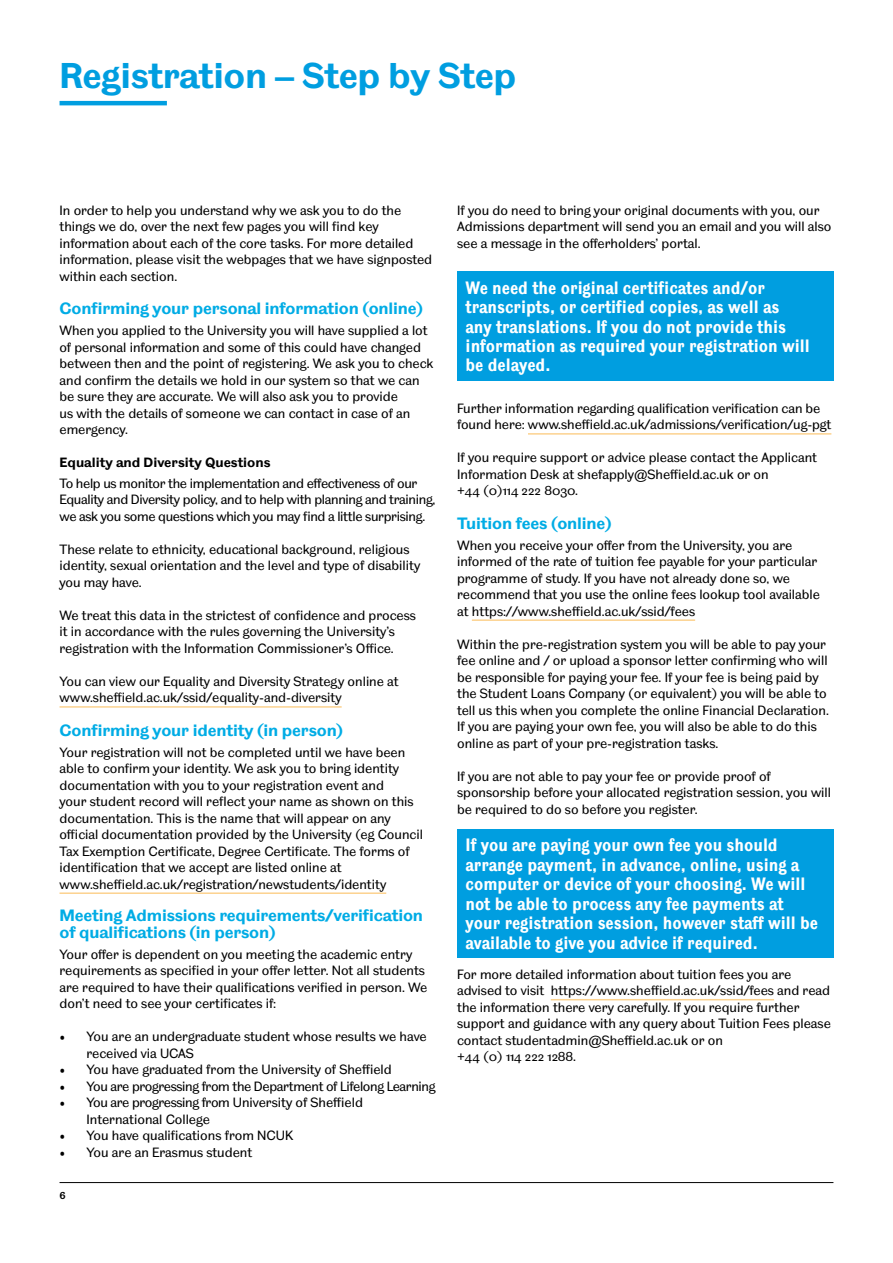
<style>
.page{position:relative;width:893px;height:1263px;background:#fff}
.page>*{position:absolute;margin:0;border:0;box-sizing:border-box;transform-origin:0 0}
.t1{font:700 36px "TUOS Blake";letter-spacing:-.01em;color:#009ee0}
.t2{font:700 18px/19.5px "TUOS Pro Blake Condensed";color:#fff}
.t3{font:700 16.5px/16.5px "TUOS Pro Blake";letter-spacing:-.01em;color:#00ace5}
.t4{font:13.5px/16.5px "TUOS Pro Blake";color:#000}
.t5{font:13.5px/16.5px "TUOS Pro Blake";letter-spacing:-.025em;color:#000}
.t6{font:700 13.5px "TUOS Pro Blake";color:#000}
.t7{font:700 10.5px "TUOS Pro Blake";color:#000}
</style>
<div class="page">
<hr style="left:60px;top:1182px;width:773px;height:1px;background:#000">
<hr style="left:60px;top:101px;width:107px;height:4px;background:#009ee0">
<hr style="left:60px;top:706px;width:282px;height:2px;background:#fcd28f">
<hr style="left:60px;top:892px;width:326px;height:2px;background:#fcd28f">
<hr style="left:528px;top:433px;width:303px;height:2px;background:#fcd28f">
<hr style="left:472px;top:619px;width:223px;height:2px;background:#fcd28f">
<hr style="left:551px;top:999px;width:223px;height:1px;background:#fcd28f">
<div style="left:457px;top:271px;width:376px;height:110px;background:#009ee0"></div>
<div style="left:457px;top:829px;width:376px;height:128px;background:#009ee0"></div>
<h1 class="t1" style="left:60px;top:53px;width:458px">Registration – Step by Step</h1>
<p class="t4" style="left:60px;top:202px;width:374px">In order to help you understand why we ask you to do the things we do, over the next few pages you will find key information about each of the core tasks. For more detailed information, please visit the webpages that we have signposted within each section.</p>
<p class="t3" style="left:60px;top:300px;width:365px">Confirming your personal information (online)</p>
<p class="t4" style="left:60px;top:322px;width:376px">When you applied to the University you will have supplied a lot of personal information and some of this could have changed between then and the point of registering. We ask you to check and confirm the details we hold in our system so that we can be sure they are accurate. We will also ask you to provide<br>us with the details of someone we can contact in case of an emergency.</p>
<p class="t6" style="left:60px;top:454px;width:212px">Equality and Diversity Questions</p>
<p class="t5" style="left:60px;top:475px;width:377px">To help us monitor the implementation and effectiveness of our<br>Equality and Diversity policy, and to help with planning and training, we ask you some questions which you may find a little surprising.</p>
<p class="t4" style="left:60px;top:541px;width:362px">These relate to ethnicity, educational background, religious identity, sexual orientation and the level and type of disability you may have.</p>
<p class="t4" style="left:60px;top:607px;width:358px">We treat this data in the strictest of confidence and process it in accordance with the rules governing the University’s registration with the Information Commissioner’s Office.</p>
<p class="t4" style="left:60px;top:673px;width:341px">You can view our Equality and Diversity Strategy online at www.sheffield.ac.uk/ssid/equality-and-diversity</p>
<p class="t3" style="left:60px;top:722px;width:285px">Confirming your identity (in person)</p>
<p class="t4" style="left:60px;top:743px;width:365px">Your registration will not be completed until we have been able to confirm your identity. We ask you to bring identity documentation with you to your registration event and<br>your student record will reflect your name as shown on this documentation. This is the name that will appear on any official documentation provided by the University (eg Council Tax Exemption Certificate, Degree Certificate. The forms of identification that we accept are listed online at www.sheffield.ac.uk/registration/newstudents/identity</p>
<p class="t3" style="left:60px;top:907px;width:365px">Meeting Admissions requirements/verification of qualifications (in person)</p>
<p class="t4" style="left:60px;top:945px;width:369px">Your offer is dependent on you meeting the academic entry requirements as specified in your offer letter. Not all students are required to have their qualifications verified in person. We don’t need to see your certificates if:</p>
<p class="t4" style="left:87px;top:1028px;width:342px;text-indent:-27px">• You are an undergraduate student whose results we have received via UCAS</p>
<p class="t4" style="left:60px;top:1061px;width:334px">• You have graduated from the University of Sheffield</p>
<p class="t5" style="left:60px;top:1077px;width:377px">• You are progressing from the Department of Lifelong Learning</p>
<p class="t4" style="left:87px;top:1094px;width:278px;text-indent:-27px">• You are progressing from University of Sheffield<br>International College</p>
<p class="t4" style="left:60px;top:1127px;width:235px">• You have qualifications from NCUK</p>
<p class="t4" style="left:60px;top:1143px;width:194px">• You are an Erasmus student</p>
<p class="t7" style="left:60px;top:1188px;width:8px">6</p>
<p class="t4" style="left:457px;top:202px;width:376px">If you do need to bring your original documents with you, our<br>Admissions department will send you an email and you will also see a message in the offerholders’ portal.</p>
<h2 class="t2" style="left:466px;top:277px;width:346px">We need the original certificates and/or transcripts, or certified copies, as well as any translations. If you do not provide this information as required your registration will be delayed.</h2>
<p class="t4" style="left:457px;top:400px;width:376px">Further information regarding qualification verification can be found here: www.sheffield.ac.uk/admissions/verification/ug-pgt</p>
<p class="t4" style="left:457px;top:449px;width:361px">If you require support or advice please contact the Applicant<br>Information Desk at shefapply@Sheffield.ac.uk or on<br>+44 (0)114 222 8030.</p>
<p class="t3" style="left:457px;top:515px;width:156px">Tuition fees (online)</p>
<p class="t4" style="left:457px;top:536px;width:364px">When you receive your offer from the University, you are informed of the rate of tuition fee payable for your particular programme of study. If you have not already done so, we recommend that you use the online fees lookup tool available at https://www.sheffield.ac.uk/ssid/fees</p>
<p class="t4" style="left:457px;top:635px;width:373px">Within the pre-registration system you will be able to pay your fee online and / or upload a sponsor letter confirming who will be responsible for paying your fee. If your fee is being paid by the Student Loans Company (or equivalent) you will be able to tell us this when you complete the online Financial Declaration.<br>If you are paying your own fee, you will also be able to do this online as part of your pre-registration tasks.</p>
<p class="t4" style="left:457px;top:767px;width:375px">If you are not able to pay your fee or provide proof of sponsorship before your allocated registration session, you will be required to do so before you register.</p>
<p class="t2" style="left:466px;top:835px;width:354px">If you are paying your own fee you should arrange payment, in advance, online, using a computer or device of your choosing. We will not be able to process any fee payments at your registration session, however staff will be available to give you advice if required.</p>
<p class="t4" style="left:457px;top:965px;width:375px">For more detailed information about tuition fees you are advised to visit https://www.sheffield.ac.uk/ssid/fees and read the information there very carefully. If you require further support and guidance with any query about Tuition Fees please contact studentadmin@Sheffield.ac.uk or on<br>+44 (0) 114 222 1288.</p>
</div>
